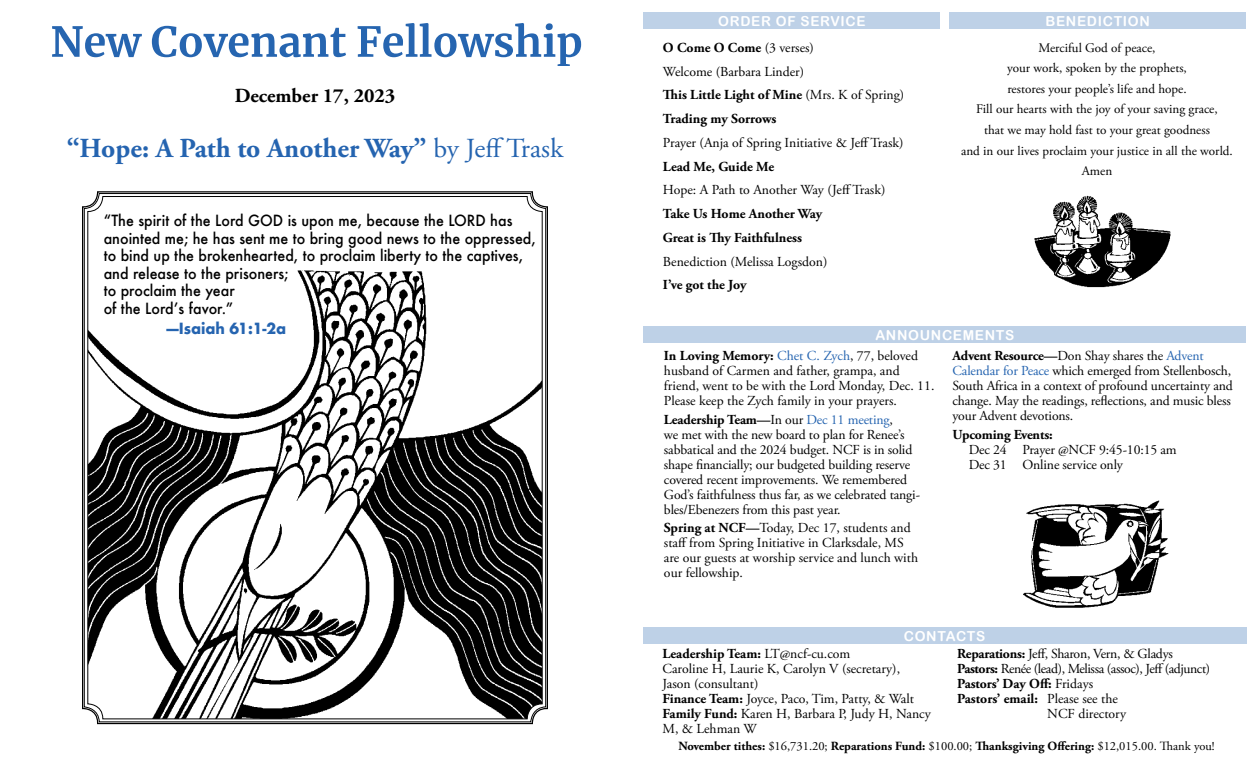
<style>
.page{position:relative;width:1260px;height:765px;background:#fff}
.page>*{position:absolute;margin:0;border:0;box-sizing:border-box;transform-origin:0 0}
.t1{font:700 27.5px "Adobe Garamond Pro";color:#2564b0}
.t2{font:700 20px "Adobe Garamond Pro";color:#000}
.t3{font:500 15px/17.5px "Futura";color:#000;scale:.95 1}
.t4{font:700 15px "Futura";color:#2564b0;scale:.95 1}
.t5{font:13.75px/15px "Adobe Garamond Pro";letter-spacing:-.01em;color:#000}
.t6{font:700 13.75px/23.8px "Adobe Garamond Pro";color:#000}
.t7{font:13.75px "Adobe Garamond Pro";letter-spacing:-.03em;color:#000}
.t8{font:13.75px "Arial Rounded MT Bold";letter-spacing:.05em;color:#fff}
.t9{font:13.12px/20.6px "Adobe Garamond Pro";color:#000;text-align:center}
.t10{font:700 12.5px "Adobe Garamond Pro";color:#000}
.s1{font-weight:400}
.s2{font-weight:700}
.s3{color:#2564b0}
</style>
<div class="page">
<svg style="left:52px;top:23px;width:529px;height:43px"></svg>
<svg style="left:82px;top:191px;width:466px;height:534px"></svg>
<img style="left:88px;top:261px;width:454px;height:458px">
<div style="left:643px;top:12px;width:298px;height:17px;background:#bed1e7"></div>
<div style="left:643px;top:326px;width:603px;height:17px;background:#bed1e7"></div>
<div style="left:949px;top:12px;width:297px;height:17px;background:#bed1e7"></div>
<div style="left:643px;top:628px;width:603px;height:16px;background:#bed1e7"></div>
<img style="left:1034px;top:195px;width:137px;height:93px">
<img style="left:1023px;top:500px;width:146px;height:108px">
<h2 class="t2" style="left:235px;top:84px;width:162px">December 17, 2023</h2>
<h1 class="t1" style="left:67px;top:133px;width:498px">“Hope: A Path to Another Way” <span class="s1">by Jeff Trask</span></h1>
<p class="t3" style="left:104px;top:212px;width:456px">“The spirit of the Lord GOD is upon me, because the LORD has anointed me; he has sent me to bring good news to the oppressed, to bind up the brokenhearted, to proclaim liberty to the captives, and release to the prisoners;<br>to proclaim the year<br>of the Lord’s favor.”</p>
<p class="t4" style="left:166px;top:317px;width:128px">—Isaiah 61:1-2a</p>
<p class="t8" style="left:718px;top:13px;width:149px">ORDER OF SERVICE</p>
<p class="t6" style="left:663px;top:36px;width:243px">O Come O Come <span class="s1">(3 verses)<br>Welcome (Barbara Linder)<br></span>This Little Light of Mine <span class="s1">(Mrs. K of Spring)<br></span>Trading my Sorrows</p>
<p class="t5" style="left:663px;top:136px;width:242px">Prayer (Anja of Spring Initiative &amp; Jeff Trask)</p>
<p class="t6" style="left:663px;top:155px;width:113px">Lead Me, Guide Me</p>
<p class="t5" style="left:663px;top:183px;width:224px">Hope: A Path to Another Way (Jeff Trask)</p>
<p class="t6" style="left:663px;top:202px;width:161px">Take Us Home Another Way<br>Great is Thy Faithfulness</p>
<p class="t5" style="left:663px;top:254px;width:166px">Benediction (Melissa Logsdon)</p>
<p class="t6" style="left:663px;top:273px;width:85px">I’ve got the Joy</p>
<p class="t8" style="left:1046px;top:13px;width:106px">BENEDICTION</p>
<p class="t9" style="left:961px;top:38px;width:273px">Merciful God of peace,<br>your work, spoken by the prophets,<br>restores your people’s life and hope.<br>Fill our hearts with the joy of your saving grace,<br>that we may hold fast to your great goodness<br>and in our lives proclaim your justice in all the world.<br>Amen</p>
<p class="t8" style="left:875px;top:327px;width:141px">ANNOUNCEMENTS</p>
<p class="t5" style="left:664px;top:349px;width:272px"><span class="s2">In Loving Memory:</span> <span class="s3">Chet C. Zych</span>, 77, beloved husband of Carmen and father, grampa, and friend, went to be with the Lord Monday, Dec. 11.<br>Please keep the Zych family in your prayers.</p>
<p class="t5" style="left:664px;top:412px;width:258px"><span class="s2">Leadership Team—</span>In our <span class="s3">Dec 11 meeting</span>,<br>we met with the new board to plan for Renee’s sabbatical and the 2024 budget. NCF is in solid shape financially; our budgeted building reserve covered recent improvements. We remembered God’s faithfulness thus far, as we celebrated tangi&shy;bles/Ebenezers from this past year.</p>
<p class="t5" style="left:664px;top:521px;width:256px"><span class="s2">Spring at NCF—</span>Today, Dec 17, students and staff from Spring Initiative in Clarksdale, MS are our guests at worship service and lunch with our fellowship.</p>
<p class="t5" style="left:953px;top:349px;width:282px"><span class="s2">Advent Resource—</span>Don Shay shares the <span class="s3">Advent Calendar for Peace</span> which emerged from Stellenbosch, South Africa in a context of profound uncertainty and change. May the readings, reflections, and music bless your Advent devotions.</p>
<p class="t6" style="left:953px;top:423px;width:102px">Upcoming Events:</p>
<p class="t5" style="left:969px;top:442px;width:209px">Dec 24 Prayer @NCF 9:45-10:15 am<br>Dec 31 Online service only</p>
<p class="t8" style="left:904px;top:628px;width:83px">CONTACTS</p>
<p class="t5" style="left:663px;top:646px;width:270px"><span class="s2">Leadership Team:</span> LT@ncf-cu.com<br>Caroline H, Laurie K, Carolyn V (secretary), Jason (consultant)<br><span class="s2">Finance Team:</span> Joyce, Paco, Tim, Patty, &amp; Walt <span class="s2">Family Fund:</span> Karen H, Barbara P, Judy H, Nancy M, &amp; Lehman W</p>
<p class="t5" style="left:957px;top:646px;width:217px"><span class="s2">Reparations:</span> Jeff, Sharon, Vern, &amp; Gladys</p>
<p class="t7" style="left:957px;top:660px;width:254px"><span class="s2">Pastors:</span> Renée (lead), Melissa (assoc), Jeff (adjunct)</p>
<p class="t6" style="left:957px;top:672px;width:137px">Pastors’ Day Off: <span class="s1">Fridays</span></p>
<p class="t6" style="left:957px;top:687px;width:162px">Pastors’ email: <span class="s1">Please see the</span></p>
<p class="t5" style="left:1047px;top:706px;width:80px">NCF directory</p>
<p class="t10" style="left:678px;top:739px;width:538px">November tithes: <span class="s1">$16,731.20;</span> Reparations Fund: <span class="s1">$100.00;</span> Thanksgiving Offering: <span class="s1">$12,015.00. Thank you!</span></p>
</div>
